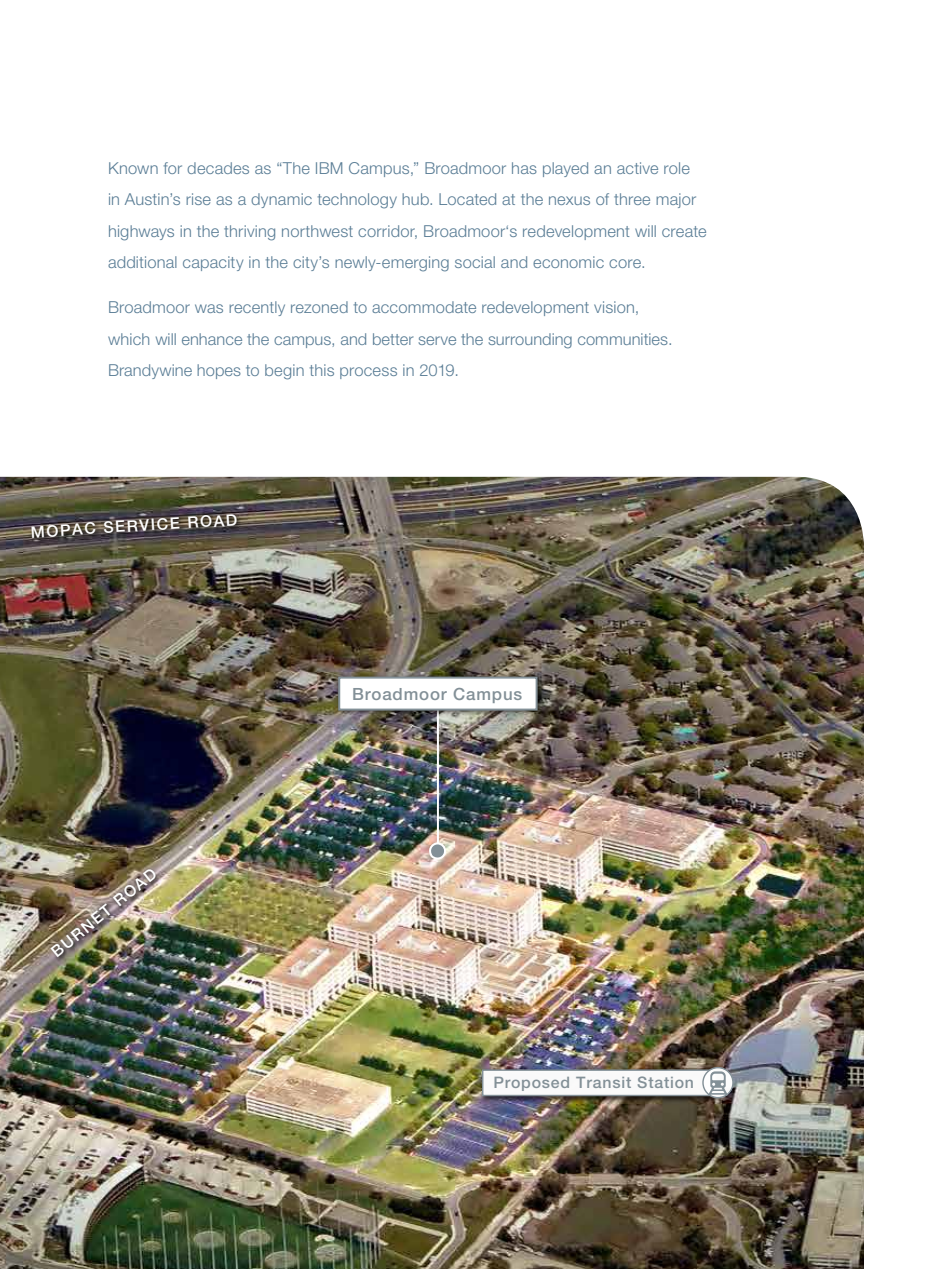
<style>
.page{position:relative;width:945px;height:1269px;background:#fff}
.page>*{position:absolute;margin:0;border:0;box-sizing:border-box;transform-origin:0 0}
.t1{font:500 16.8px "Helvetica Neue LT Std";letter-spacing:.05em;color:#839097}
.t2{font:300 16.5px/31.5px "Helvetica Neue LT Std";letter-spacing:.01em;color:#5b7e96}
.t3{font:500 15.9px "Helvetica Neue LT Std";color:#fff}
.t4{font:500 15.9px "Helvetica Neue LT Std";letter-spacing:.05em;color:#839097}
</style>
<div class="page">
<img style="left:0;top:477px;width:864px;height:792px">
<hr style="left:437px;top:687px;width:2px;height:164px;background:#fff">
<svg style="left:427px;top:841px;width:20px;height:20px"></svg>
<img style="left:334px;top:672px;width:214px;height:50px">
<div style="left:339px;top:678px;width:198px;height:32px;background:#fff"></div>
<div style="left:338px;top:677px;width:200px;height:34px;border:2px solid #839097"></div>
<img style="left:478px;top:1065px;width:248px;height:40px">
<div style="left:483px;top:1070px;width:233px;height:26px;background:#fff"></div>
<div style="left:482px;top:1069px;width:235px;height:27px;border:1px solid #839097"></div>
<svg style="left:703px;top:1068px;width:30px;height:30px"></svg>
<div style="left:702px;top:1067px;width:32px;height:31px;border:1px solid #839097;border-radius:50%"></div>
<svg style="left:708px;top:1071px;width:20px;height:25px"></svg>
<img style="left:27px;top:508px;width:220px;height:42px">
<img style="left:45px;top:861px;width:125px;height:107px">
<p class="t2" style="left:108px;top:152px;width:600px">Known for decades as “The IBM Campus,” Broadmoor has played an active role<br>in Austin’s rise as a dynamic technology hub. Located at the nexus of three major highways in the thriving northwest corridor, Broadmoor‘s redevelopment will create additional capacity in the city’s newly-emerging social and economic core.</p>
<p class="t2" style="left:108px;top:291px;width:566px">Broadmoor was recently rezoned to accommodate redevelopment vision, which will enhance the campus, and better serve the surrounding communities.<br>Brandywine hopes to begin this process in 2019.</p>
<p class="t3" style="left:30px;top:522px;width:208px;rotate:-3deg">MOPAC SERVICE ROAD</p>
<p class="t3" style="left:47px;top:946px;width:132px;rotate:-39deg">BURNET ROAD</p>
<p class="t1" style="left:352px;top:684px;width:172px">Broadmoor Campus</p>
<p class="t4" style="left:493px;top:1073px;width:202px">Proposed Transit Station</p>
</div>
